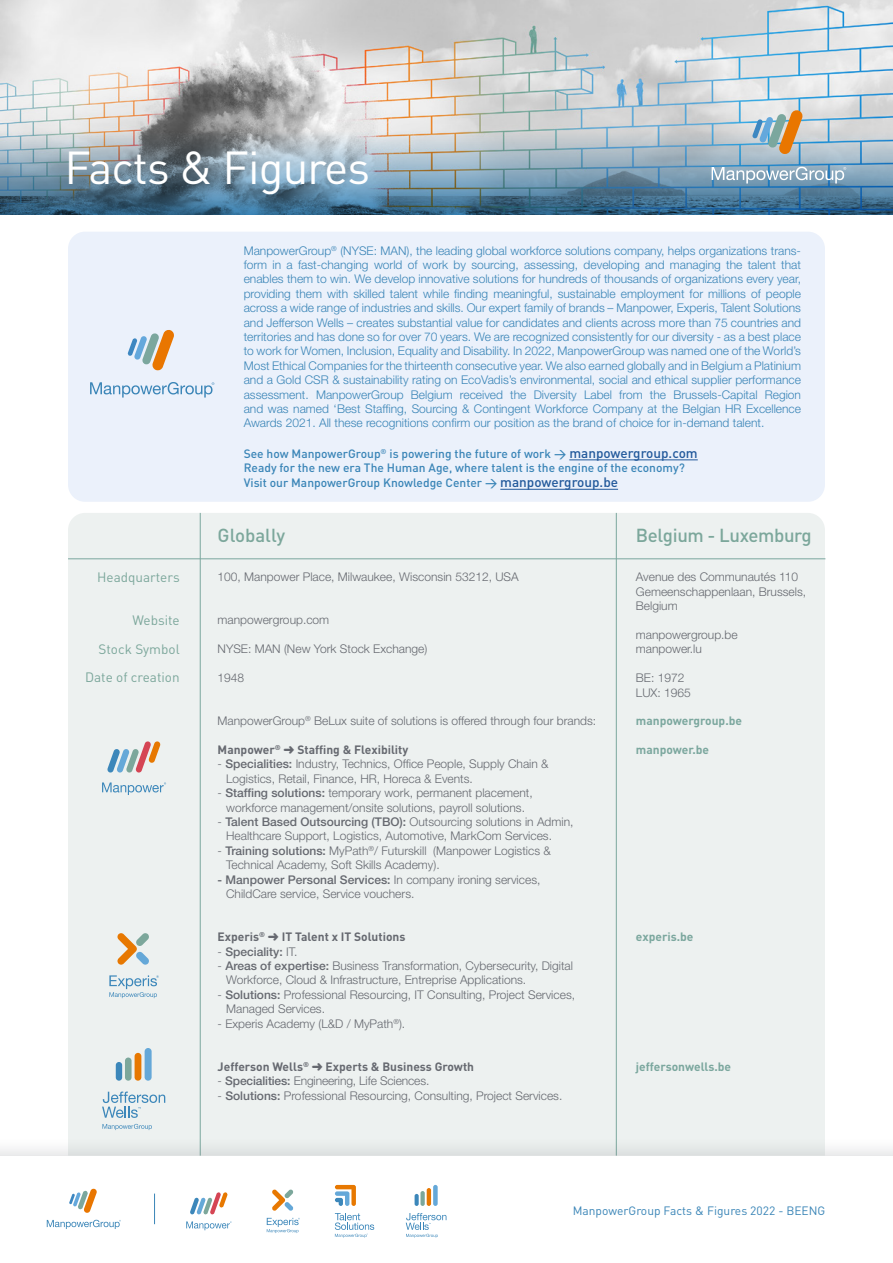
<style>
.page{position:relative;width:893px;height:1263px;background:#fff}
.page>*{position:absolute;margin:0;border:0;box-sizing:border-box;transform-origin:0 0}
.t1{font:45.6px "DIN";letter-spacing:-.02em;color:#fff}
.t2{font:500 18.6px "DIN";letter-spacing:-.02em;color:#7ca79b}
.t3{font:500 18.6px "DIN";color:#7ca79b}
.t4{font:13.5px/28.5px "DIN";color:#7ca79b;text-align:right}
.t5{font:300 12px/14.4px "Helvetica Neue LT Std";color:#3a85b7;text-align:justify}
.t6{font:300 12px/14.4px "Helvetica Neue LT Std";color:#666970}
.t7{font:500 12px/14.7px "DIN";color:#3a85b7}
.t8{font:700 12px "DIN";color:#666970}
.t9{font:700 12px "DIN";color:#7ba79e}
.t10{font:12px "DIN";color:#3a85b7}
.t11{font:500 12px "Helvetica Neue LT Std";color:#666970}
.s1{font-size:13.5px;color:#22599b}
.s2{font-weight:500}
.s3{font-weight:300}
</style>
<div class="page">
<div style="left:68px;top:513px;width:757px;height:623px;background:#edf1f0"></div>
<img style="left:0;top:0;width:893px;height:107px">
<img style="left:0;top:107px;width:893px;height:108px">
<svg style="left:752px;top:110px;width:51px;height:45px;background:#b5b2a2"></svg>
<svg style="left:712px;top:167px;width:134px;height:16px;background:#9fb9ca"></svg>
<svg style="left:107px;top:741px;width:54px;height:32px;background:#c6c0bf"></svg>
<svg style="left:102px;top:782px;width:64px;height:13px"></svg>
<svg style="left:117px;top:933px;width:32px;height:32px"></svg>
<svg style="left:109px;top:975px;width:50px;height:23px"></svg>
<div style="left:68px;top:232px;width:757px;height:270px;background:#ebf1fb;border-radius:17px"></div>
<hr style="left:569px;top:459px;width:129px;height:1px;background:#22599b">
<hr style="left:500px;top:489px;width:118px;height:1px;background:#22599b">
<svg style="left:128px;top:330px;width:46px;height:41px"></svg>
<svg style="left:90px;top:382px;width:124px;height:16px"></svg>
<div style="left:116px;top:1062px;width:6px;height:19px;background:#3c87ba;border-radius:3px"></div>
<div style="left:125px;top:1057px;width:7px;height:24px;background:#7ca79b;border-radius:3px"></div>
<div style="left:135px;top:1053px;width:6px;height:28px;background:#e77801;border-radius:3px"></div>
<div style="left:145px;top:1048px;width:7px;height:33px;background:#65a8d8;border-radius:4px"></div>
<svg style="left:102px;top:1124px;width:50px;height:6px"></svg>
<svg style="left:102px;top:1091px;width:63px;height:27px;background:#c4d8e3"></svg>
<hr style="left:68px;top:558px;width:757px;height:1px;background:#7ba79e">
<hr style="left:200px;top:513px;width:1px;height:642px;background:#7ba79e">
<hr style="left:616px;top:513px;width:1px;height:642px;background:#7ba79e">
<svg style="left:69px;top:1188px;width:28px;height:25px"></svg>
<svg style="left:47px;top:1220px;width:74px;height:9px"></svg>
<svg style="left:190px;top:1192px;width:38px;height:23px"></svg>
<svg style="left:186px;top:1221px;width:46px;height:9px"></svg>
<svg style="left:272px;top:1189px;width:21px;height:22px"></svg>
<svg style="left:267px;top:1218px;width:33px;height:15px"></svg>
<svg style="left:415px;top:1194px;width:4px;height:12px"></svg>
<div style="left:420px;top:1191px;width:5px;height:15px;background:#7ca79b;border-radius:2px"></div>
<hr style="left:427px;top:1188px;width:4px;height:18px;background:#e77801;border-radius:2px">
<div style="left:433px;top:1185px;width:5px;height:21px;background:#65a8d8;border-radius:2px"></div>
<svg style="left:406px;top:1213px;width:40px;height:25px"></svg>
<svg style="left:335px;top:1185px;width:21px;height:21px"></svg>
<svg style="left:335px;top:1213px;width:39px;height:25px"></svg>
<hr style="left:154px;top:1193px;width:1px;height:31px;background:#3a85b7">
<svg style="left:0;top:1136px;width:893px;height:19px;background:#e8ebeb"></svg>
<h1 class="t1" style="left:65px;top:139px;width:307px">Facts &amp; Figures</h1>
<p class="t4" style="left:97px;top:563px;width:84px">Headquarters</p>
<p class="t4" style="left:85px;top:606px;width:96px">Website<br>Stock Symbol<br>Date of creation</p>
<p class="t5" style="left:244px;top:243px;width:559px">ManpowerGroup<sup>®</sup> (NYSE: MAN), the leading global workforce solutions company, helps organizations trans&shy;form in a fast-changing world of work by sourcing, assessing, developing and managing the talent that enables them to win. We develop innovative solutions for hundreds of thousands of organizations every year, providing them with skilled talent while finding meaningful, sustainable employment for millions of people across a wide range of industries and skills. Our expert family of brands – Manpower, Experis, Talent Solutions and Jefferson Wells – creates substantial value for candidates and clients across more than 75 countries and territories and has done so for over 70 years. We are recognized consistently for our diversity - as a best place to work for Women, Inclusion, Equality and Disability. In 2022, ManpowerGroup was named one of the World’s Most Ethical Companies for the thirteenth consecutive year. We also earned globally and in Belgium a Platinium and a Gold CSR &amp; sustainability rating on EcoVadis’s environmental, social and ethical supplier performance assessment. ManpowerGroup Belgium received the Diversity Label from the Brussels-Capital Region and was named ‘Best Staffing, Sourcing &amp; Contingent Workforce Company at the Belgian HR Excellence Awards 2021. All these recognitions confirm our position as the brand of choice for in-demand talent.</p>
<p class="t7" style="left:244px;top:446px;width:456px">See how ManpowerGroup<sup>®</sup> is powering the future of work &gt; <span class="s1">manpowergroup.com<br></span>Ready for the new era The Human Age, where talent is the engine of the economy?<br>Visit our ManpowerGroup Knowledge Center &gt; <span class="s1">manpowergroup.be</span></p>
<h2 class="t3" style="left:218px;top:523px;width:69px">Globally</h2>
<h2 class="t2" style="left:636px;top:523px;width:177px">Belgium - Luxemburg</h2>
<p class="t6" style="left:218px;top:570px;width:303px">100, Manpower Place, Milwaukee, Wisconsin 53212, USA</p>
<p class="t6" style="left:218px;top:613px;width:113px">manpowergroup.com</p>
<p class="t6" style="left:218px;top:641px;width:211px">NYSE: MAN (New York Stock Exchange)</p>
<p class="t6" style="left:218px;top:670px;width:28px">1948</p>
<p class="t6" style="left:218px;top:713px;width:380px">ManpowerGroup<sup>®</sup> BeLux suite of solutions is offered through four brands:</p>
<p class="t8" style="left:218px;top:742px;width:192px">Manpower<sup>®</sup> ➜ Staffing &amp; Flexibility</p>
<p class="t6" style="left:226px;top:757px;width:324px;text-indent:-9px">- <span class="s2">Specialities:</span> Industry, Technics, Office People, Supply Chain &amp;<br>Logistics, Retail, Finance, HR, Horeca &amp; Events.</p>
<p class="t6" style="left:218px;top:785px;width:317px;text-align:center">- <span class="s2">Staffing solutions:</span> temporary work, permanent placement, workforce management/onsite solutions, payroll solutions.</p>
<p class="t6" style="left:226px;top:814px;width:349px;text-indent:-9px">- <span class="s2">Talent Based Outsourcing (TBO):</span> Outsourcing solutions in Admin,<br>Healthcare Support, Logistics, Automotive, MarkCom Services.</p>
<p class="t6" style="left:226px;top:843px;width:326px;text-indent:-8px">- <span class="s2">Training solutions:</span> MyPath<sup>®</sup>/ Futurskill (Manpower Logistics &amp;<br>Technical Academy, Soft Skills Academy).</p>
<p class="t6" style="left:226px;top:872px;width:316px;text-indent:-9px"><span class="s2">- Manpower Personal Services:</span> In company ironing services,<br>ChildCare service, Service vouchers.</p>
<p class="t8" style="left:218px;top:929px;width:189px">Experis<sup>®</sup> ➜ IT Talent x IT Solutions</p>
<p class="t11" style="left:218px;top:944px;width:81px"><span class="s3">-</span> Speciality: <span class="s3">IT.</span></p>
<p class="t6" style="left:226px;top:958px;width:348px;text-indent:-9px">- <span class="s2">Areas of expertise:</span> Business Transformation, Cybersecurity, Digital<br>Workforce, Cloud &amp; Infrastructure, Entreprise Applications.</p>
<p class="t6" style="left:226px;top:987px;width:350px;text-indent:-9px">- <span class="s2">Solutions:</span> Professional Resourcing, IT Consulting, Project Services,<br>Managed Services.</p>
<p class="t6" style="left:218px;top:1016px;width:189px">- Experis Academy (L&amp;D / MyPath<sup>®</sup>).</p>
<p class="t8" style="left:218px;top:1058px;width:258px">Jefferson Wells<sup>®</sup> ➜ Experts &amp; Business Growth</p>
<p class="t6" style="left:218px;top:1073px;width:213px">- <span class="s2">Specialities:</span> Engineering, Life Sciences.</p>
<p class="t6" style="left:218px;top:1088px;width:346px">- <span class="s2">Solutions:</span> Professional Resourcing, Consulting, Project Services.</p>
<p class="t6" style="left:636px;top:570px;width:172px">Avenue des Communautés 110<br>Gemeenschappenlaan, Brussels,<br>Belgium</p>
<p class="t6" style="left:636px;top:627px;width:103px">manpowergroup.be manpower.lu</p>
<p class="t6" style="left:636px;top:670px;width:56px">BE: 1972<br>LUX: 1965</p>
<p class="t9" style="left:636px;top:713px;width:108px">manpowergroup.be</p>
<p class="t9" style="left:636px;top:742px;width:75px">manpower.be</p>
<p class="t9" style="left:636px;top:929px;width:59px">experis.be</p>
<p class="t9" style="left:636px;top:1059px;width:97px">jeffersonwells.be</p>
<p class="t10" style="left:573px;top:1203px;width:254px">ManpowerGroup Facts &amp; Figures 2022 - BEENG</p>
</div>
